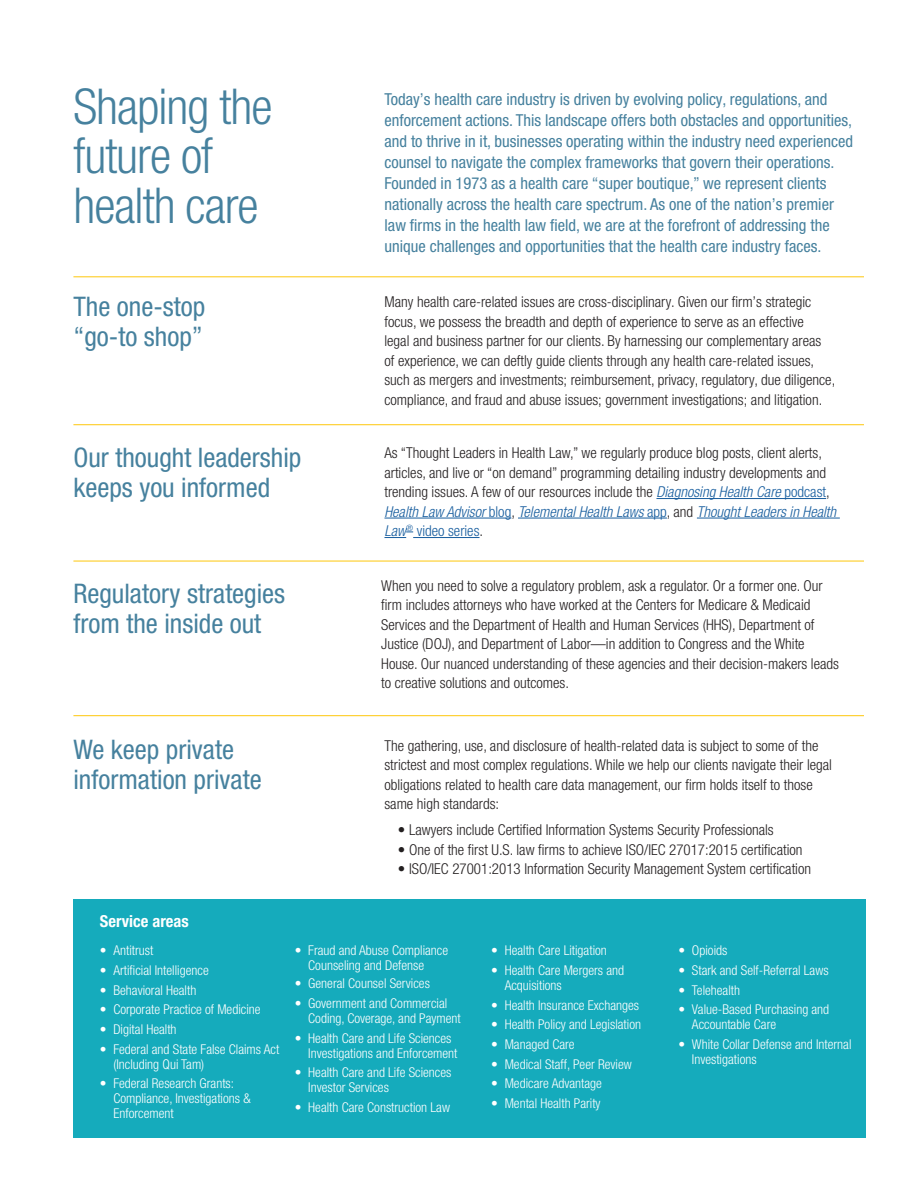
<style>
.page{position:relative;width:918px;height:1188px;background:#fff}
.page>*{position:absolute;margin:0;border:0;box-sizing:border-box;transform-origin:0 0}
.t1{font:300 condensed 49.5px/49.5px "Helvetica Neue LT Pro";letter-spacing:-.02em;color:#46819e}
.t2{font:condensed 27px/30px "Helvetica Neue LT Pro";color:#46819e}
.t3{font:condensed 16.5px/21px "Helvetica Neue LT Pro";color:#46819e}
.t4{font:700 condensed 16.5px "Helvetica Neue LT Pro";color:#fff}
.t5{font:300 condensed 15px/19.5px "Helvetica Neue LT Pro";color:#231f20}
.t6{font:300 condensed 13.5px/15px "Helvetica Neue LT Pro";color:#fff}
.s1{font-style:italic;color:#175d9e}
.s2{color:#175d9e}
</style>
<div class="page">
<div style="left:73px;top:899px;width:793px;height:239px;background:#15abbc"></div>
<hr style="left:73px;top:276px;width:791px;height:1px;background:#fec70c">
<hr style="left:73px;top:561px;width:791px;height:1px;background:#fec70c">
<hr style="left:73px;top:424px;width:791px;height:1px;background:#fec70c">
<hr style="left:656px;top:498px;width:170px;height:1px;background:#175d9e">
<hr style="left:384px;top:518px;width:127px;height:1px;background:#175d9e">
<hr style="left:518px;top:518px;width:149px;height:1px;background:#175d9e">
<hr style="left:697px;top:518px;width:143px;height:1px;background:#175d9e">
<svg style="left:384px;top:532px;width:29px;height:6px"></svg>
<hr style="left:413px;top:537px;width:67px;height:1px;background:#175d9e">
<hr style="left:73px;top:715px;width:791px;height:1px;background:#fec70c">
<p class="t1" style="left:73px;top:81px;width:201px">Shaping the future of</p>
<p class="t1" style="left:73px;top:180px;width:187px">health care</p>
<p class="t3" style="left:384px;top:88px;width:470px">Today’s health care industry is driven by evolving policy, regulations, and enforcement actions. This landscape offers both obstacles and opportunities, and to thrive in it, businesses operating within the industry need experienced counsel to navigate the complex frameworks that govern their operations.<br>Founded in 1973 as a health care “super boutique,” we represent clients nationally across the health care spectrum. As one of the nation’s premier law firms in the health law field, we are at the forefront of addressing the unique challenges and opportunities that the health care industry faces.</p>
<p class="t2" style="left:73px;top:291px;width:133px">The one-stop “go-to shop”</p>
<p class="t5" style="left:384px;top:292px;width:452px">Many health care-related issues are cross-disciplinary. Given our firm’s strategic focus, we possess the breadth and depth of experience to serve as an effective<br>legal and business partner for our clients. By harnessing our complementary areas<br>of experience, we can deftly guide clients through any health care-related issues, such as mergers and investments; reimbursement, privacy, regulatory, due diligence, compliance, and fraud and abuse issues; government investigations; and litigation.</p>
<p class="t2" style="left:73px;top:442px;width:229px">Our thought leadership keeps you informed</p>
<p class="t5" style="left:384px;top:443px;width:453px">As “Thought Leaders in Health Law,” we regularly produce blog posts, client alerts, articles, and live or “on demand” programming detailing industry developments and trending issues. A few of our resources include the <span class="s1">Diagnosing Health Care</span> <span class="s2">podcast</span>, <span class="s1">Health Law Advisor</span> <span class="s2">blog</span>, <span class="s1">Telemental Health Laws</span> <span class="s2">app</span>, and <span class="s1">Thought Leaders in Health Law</span><sup>®</sup> <span class="s2">video series</span>.</p>
<p class="t2" style="left:73px;top:578px;width:213px">Regulatory strategies from the inside out</p>
<p class="t5" style="left:381px;top:575px;width:459px">When you need to solve a regulatory problem, ask a regulator. Or a former one. Our firm includes attorneys who have worked at the Centers for Medicare &amp; Medicaid Services and the Department of Health and Human Services (HHS), Department of Justice (DOJ), and Department of Labor—in addition to Congress and the White House. Our nuanced understanding of these agencies and their decision-makers leads to creative solutions and outcomes.</p>
<p class="t2" style="left:73px;top:734px;width:190px">We keep private information private</p>
<p class="t5" style="left:384px;top:735px;width:449px">The gathering, use, and disclosure of health-related data is subject to some of the strictest and most complex regulations. While we help our clients navigate their legal obligations related to health care data management, our firm holds itself to those same high standards:</p>
<p class="t5" style="left:398px;top:820px;width:377px">• Lawyers include Certified Information Systems Security Professionals</p>
<p class="t5" style="left:398px;top:840px;width:406px">• One of the first U.S. law firms to achieve ISO/IEC 27017:2015 certification</p>
<p class="t5" style="left:398px;top:859px;width:415px">• ISO/IEC 27001:2013 Information Security Management System certification</p>
<p class="t4" style="left:100px;top:911px;width:90px">Service areas</p>
<p class="t6" style="left:100px;top:943px;width:55px">• Antitrust</p>
<p class="t6" style="left:100px;top:962px;width:110px">• Artificial Intelligence</p>
<p class="t6" style="left:100px;top:982px;width:98px">• Behavioral Health</p>
<p class="t6" style="left:100px;top:1002px;width:162px">• Corporate Practice of Medicine</p>
<p class="t6" style="left:100px;top:1022px;width:78px">• Digital Health</p>
<p class="t6" style="left:113px;top:1041px;width:167px;text-indent:-14px">• Federal and State False Claims Act (Including Qui Tam)</p>
<p class="t6" style="left:113px;top:1076px;width:139px;text-indent:-14px">• Federal Research Grants:<br>Compliance, Investigations &amp;<br>Enforcement</p>
<p class="t6" style="left:308px;top:943px;width:141px;text-indent:-14px">• Fraud and Abuse Compliance<br>Counseling and Defense</p>
<p class="t6" style="left:295px;top:976px;width:137px">• General Counsel Services</p>
<p class="t6" style="left:308px;top:996px;width:154px;text-indent:-14px">• Government and Commercial<br>Coding, Coverage, and Payment</p>
<p class="t6" style="left:308px;top:1030px;width:151px;text-indent:-14px">• Health Care and Life Sciences<br>Investigations and Enforcement</p>
<p class="t6" style="left:308px;top:1065px;width:145px;text-indent:-14px">• Health Care and Life Sciences<br>Investor Services</p>
<p class="t6" style="left:295px;top:1100px;width:157px">• Health Care Construction Law</p>
<p class="t6" style="left:491px;top:943px;width:117px">• Health Care Litigation</p>
<p class="t6" style="left:505px;top:962px;width:121px;text-indent:-14px">• Health Care Mergers and<br>Acquisitions</p>
<p class="t6" style="left:491px;top:997px;width:149px">• Health Insurance Exchanges</p>
<p class="t6" style="left:491px;top:1017px;width:151px">• Health Policy and Legislation</p>
<p class="t6" style="left:491px;top:1037px;width:85px">• Managed Care</p>
<p class="t6" style="left:491px;top:1056px;width:142px">• Medical Staff, Peer Review</p>
<p class="t6" style="left:491px;top:1076px;width:112px">• Medicare Advantage</p>
<p class="t6" style="left:491px;top:1096px;width:111px">• Mental Health Parity</p>
<p class="t6" style="left:678px;top:943px;width:50px">• Opioids</p>
<p class="t6" style="left:678px;top:962px;width:152px">• Stark and Self-Referral Laws</p>
<p class="t6" style="left:678px;top:982px;width:63px">• Telehealth</p>
<p class="t6" style="left:692px;top:1002px;width:139px;text-indent:-14px">• Value-Based Purchasing and<br>Accountable Care</p>
<p class="t6" style="left:692px;top:1037px;width:161px;text-indent:-14px">• White Collar Defense and Internal<br>Investigations</p>
</div>
